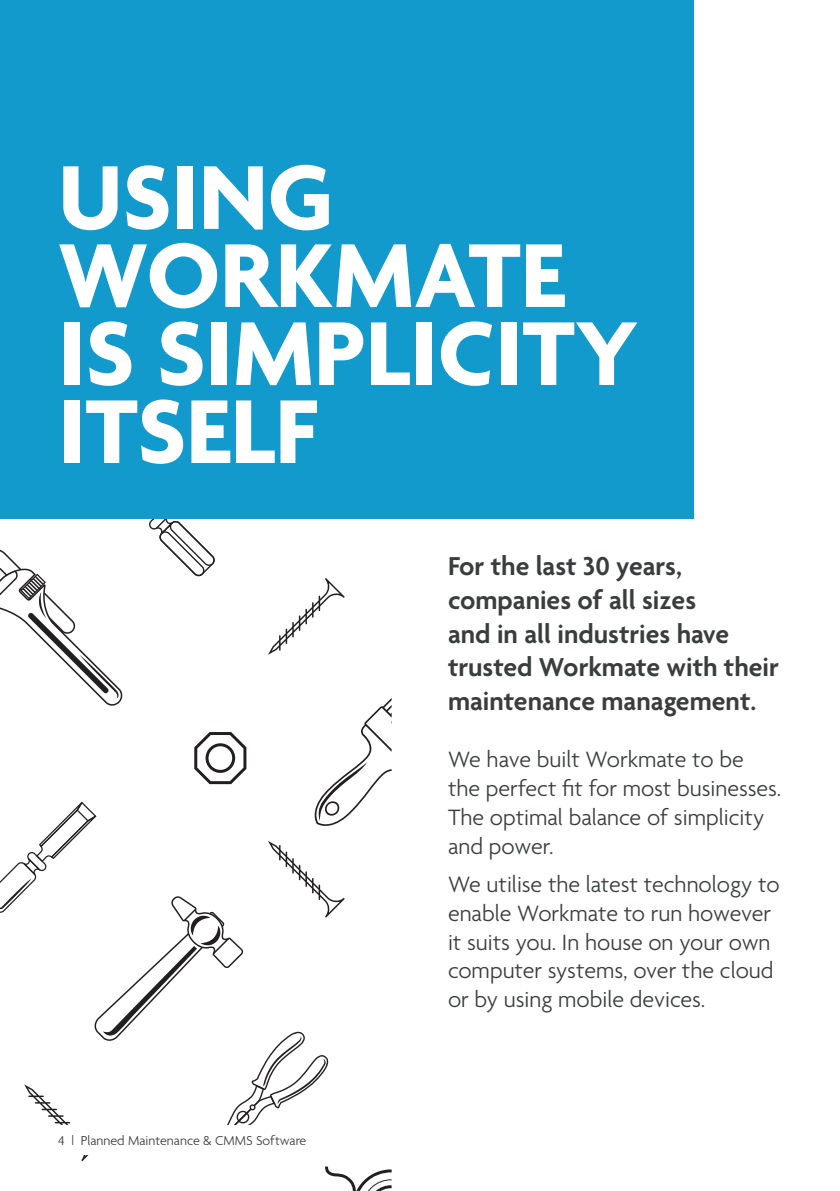
<style>
.page{position:relative;width:840px;height:1191px;background:#fff}
.page>*{position:absolute;margin:0;border:0;box-sizing:border-box;transform-origin:0 0}
.t1{font:700 98px/78px "Agenda";color:#fff}
.t2{font:600 28px/33.6px "Agenda";color:#393d3e}
.t3{font:300 24px/28.8px "Agenda";color:#393d3e}
.t4{font:300 14px "Agenda";color:#393d3e}
</style>
<div class="page">
<div style="left:0;top:0;width:693px;height:518px;background:#139acc"></div>
<svg style="left:0;top:518px;width:391px;height:673px"></svg>
<h1 class="t1" style="left:58px;top:165px;width:581px">USING<br>WORKMATE<br>IS SIMPLICITY<br>ITSELF</h1>
<p class="t4" style="left:58px;top:1133px;width:249px">4 | Planned Maintenance &amp; CMMS Software</p>
<p class="t2" style="left:448px;top:551px;width:332px">For the last 30 years, companies of all sizes<br>and in all industries have trusted Workmate with their maintenance management.</p>
<p class="t3" style="left:448px;top:746px;width:334px">We have built Workmate to be the perfect fit for most businesses.<br>The optimal balance of simplicity and power.</p>
<p class="t3" style="left:448px;top:871px;width:333px">We utilise the latest technology to enable Workmate to run however it suits you. In house on your own computer systems, over the cloud or by using mobile devices.</p>
</div>
